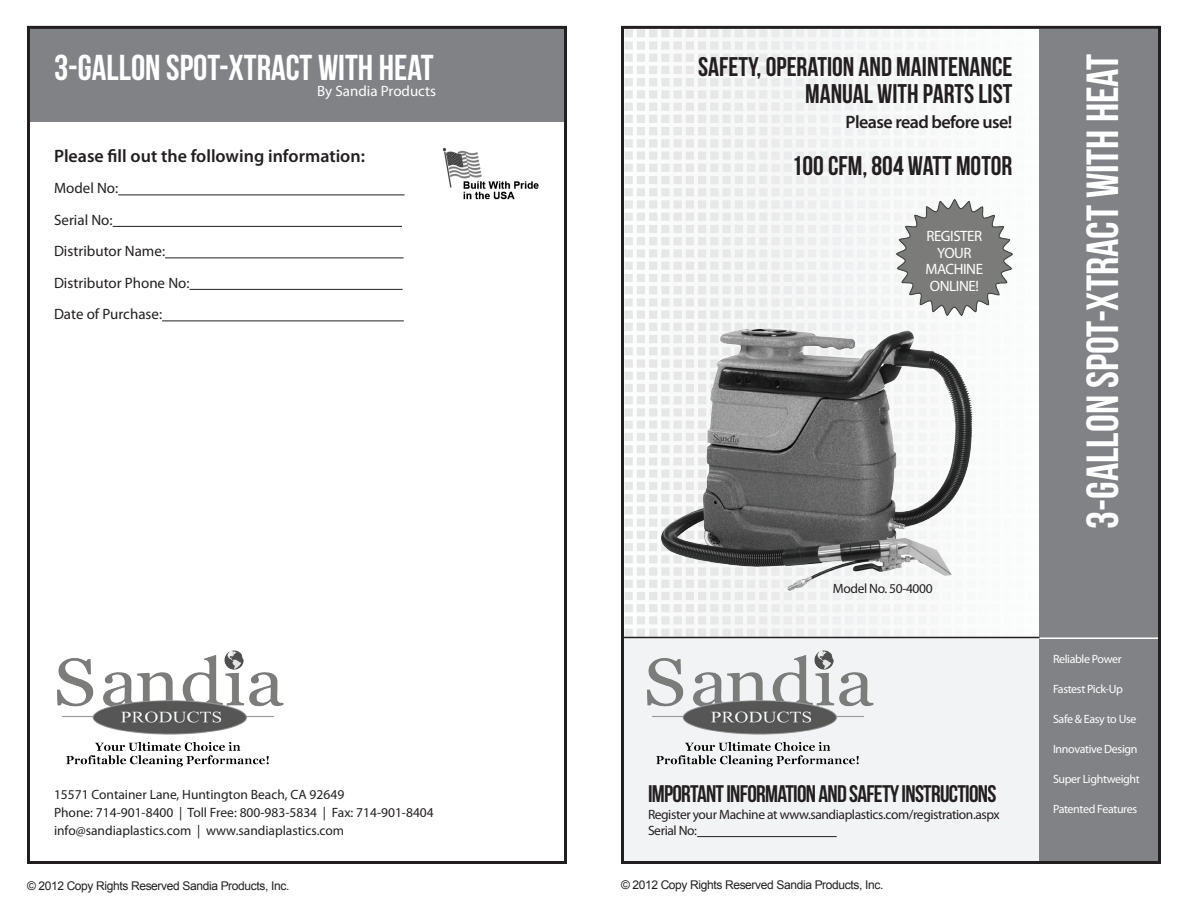
<style>
.page{position:relative;width:1188px;height:918px;background:#fff}
.page>*{position:absolute;margin:0;border:0;box-sizing:border-box;transform-origin:0 0}
.t1{font:45px "Bebas Neue";color:#fff}
.t2{font:36px "Bebas Neue";color:#fff}
.t3{font:27px/27px "Bebas Neue";color:#231f20;text-align:right}
.t4{font:24px "Bebas Neue";letter-spacing:-.03em;color:#231f20}
.t5{font:600 18px "Myriad Pro";color:#231f20}
.t6{font:600 18px "Myriad Pro";letter-spacing:-.03em;color:#231f20}
.t7{font:15px "Myriad Pro";color:#231f20}
.t8{font:15px/16.5px "Myriad Pro";letter-spacing:-.03em;color:#fff;text-align:center}
.t9{font:15px "Myriad Pro";color:#fff}
.t10{font:13.5px "Myriad Pro";color:#231f20}
.t11{font:13.5px "Myriad Pro";letter-spacing:-.03em;color:#231f20}
.t12{font:12px "Myriad Pro";letter-spacing:-.03em;color:#fff}
.t13{font:12px "Arial";letter-spacing:-.03em;color:#231f20}
</style>
<div class="page">
<img style="left:625px;top:30px;width:415px;height:607px">
<div style="left:622px;top:638px;width:538px;height:226px;background:#f2f3f4"></div>
<img style="left:647px;top:650px;width:227px;height:117px">
<hr style="left:697px;top:836px;width:140px;height:1px;background:#231f20">
<img style="left:442px;top:148px;width:97px;height:52px">
<img style="left:57px;top:650px;width:227px;height:117px">
<div style="left:1040px;top:30px;width:120px;height:834px;background:#808285"></div>
<hr style="left:624px;top:637px;width:416px;height:1px;background:#231f20">
<hr style="left:1040px;top:637px;width:121px;height:2px;background:#fff">
<img style="left:896px;top:200px;width:116px;height:116px">
<img style="left:657px;top:318px;width:319px;height:277px">
<hr style="left:118px;top:195px;width:286px;height:1px;background:#231f20">
<hr style="left:113px;top:226px;width:289px;height:1px;background:#231f20">
<hr style="left:165px;top:258px;width:239px;height:1px;background:#231f20">
<hr style="left:190px;top:289px;width:213px;height:1px;background:#231f20">
<hr style="left:162px;top:321px;width:242px;height:1px;background:#231f20">
<div style="left:27px;top:28px;width:537px;height:94px;background:#808285"></div>
<div style="left:621px;top:26px;width:540px;height:838px;border:3px solid #231f20"></div>
<div style="left:27px;top:26px;width:540px;height:838px;border:3px solid #231f20"></div>
<p class="t2" style="left:54px;top:48px;width:381px">3-GALLON SPOT-XTRACT WITH HEAT</p>
<p class="t9" style="left:317px;top:82px;width:121px">By Sandia Products</p>
<p class="t5" style="left:54px;top:144px;width:313px">Please fill out the following information:</p>
<p class="t7" style="left:54px;top:179px;width:66px">Model No:</p>
<p class="t7" style="left:54px;top:211px;width:60px">Serial No:</p>
<p class="t7" style="left:54px;top:242px;width:113px">Distributor Name:</p>
<p class="t7" style="left:54px;top:274px;width:137px">Distributor Phone No:</p>
<p class="t7" style="left:54px;top:305px;width:110px">Date of Purchase:</p>
<p class="t10" style="left:54px;top:786px;width:292px">15571 Container Lane, Huntington Beach, CA 92649</p>
<p class="t10" style="left:54px;top:804px;width:381px">Phone: 714-901-8400 | Toll Free: 800-983-5834 | Fax: 714-901-8404</p>
<p class="t10" style="left:54px;top:822px;width:292px">info@sandiaplastics.com | www.sandiaplastics.com</p>
<p class="t3" style="left:698px;top:52px;width:316px">SAFETY, OPERATION AND MAINTENANCE<br>MANUAL WITH PARTS LIST</p>
<p class="t6" style="left:846px;top:111px;width:168px">Please read before use!</p>
<p class="t3" style="left:792px;top:152px;width:222px">100 CFM, 804 WATT MOTOR</p>
<p class="t8" style="left:926px;top:228px;width:59px">REGISTER<br>YOUR<br>MACHINE<br>ONLINE!</p>
<p class="t11" style="left:833px;top:580px;width:101px">Model No. 50-4000</p>
<p class="t4" style="left:648px;top:781px;width:350px">IMPORTANT INFORMATION AND SAFETY INSTRUCTIONS</p>
<p class="t11" style="left:648px;top:806px;width:353px">Register your Machine at www.sandiaplastics.com/registration.aspx</p>
<p class="t11" style="left:648px;top:822px;width:51px">Serial No:</p>
<p class="t13" style="left:27px;top:878px;width:264px">© 2012 Copy Rights Reserved Sandia Products, Inc.</p>
<p class="t13" style="left:621px;top:877px;width:264px">© 2012 Copy Rights Reserved Sandia Products, Inc.</p>
<p class="t1" style="left:1078px;top:529px;width:476px;rotate:-90deg">3-GALLON SPOT-XTRACT WITH HEAT</p>
<p class="t12" style="left:1053px;top:652px;width:70px">Reliable Power</p>
<p class="t12" style="left:1053px;top:682px;width:72px">Fastest Pick-Up</p>
<p class="t12" style="left:1053px;top:712px;width:85px">Safe &amp; Easy to Use</p>
<p class="t12" style="left:1053px;top:742px;width:86px">Innovative Design</p>
<p class="t12" style="left:1053px;top:772px;width:88px">Super Lightweight</p>
<p class="t12" style="left:1053px;top:802px;width:86px">Patented Features</p>
</div>
